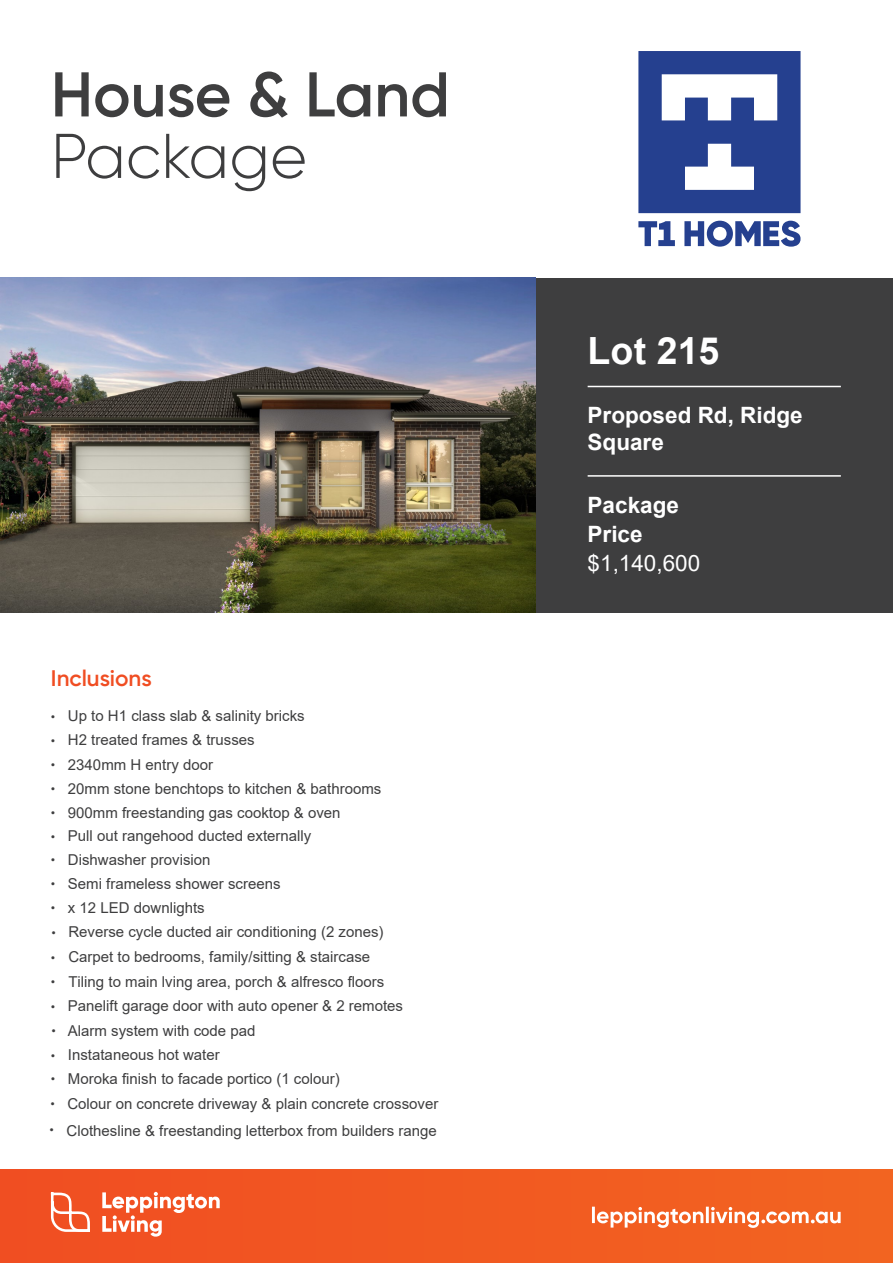
<style>
.page{position:relative;width:893px;height:1263px;background:#fff}
.page>*{position:absolute;margin:0;border:0;box-sizing:border-box;transform-origin:0 0}
.t1{font:600 63px "Gilroy";color:#3e3e3f}
.t2{font:300 63px "Gilroy";color:#3e3e3f}
.t3{font:700 37.5px "Arial";color:#fff}
.t4{font:700 22.5px/29px "Arial";color:#fff}
.t5{font:600 22.5px "Gilroy";color:#f04d22}
.t6{font:15px "Arial";color:#3e3e3f}
.s1{font-family:"Gilroy"}
.s2{font-weight:400}
</style>
<div class="page">
<div style="left:0;top:1170px;width:893px;height:93px;background:#f15921"></div>
<svg style="left:102px;top:1192px;width:118px;height:44px"></svg>
<svg style="left:51px;top:1192px;width:39px;height:40px"></svg>
<svg style="left:592px;top:1207px;width:249px;height:21px"></svg>
<svg style="left:638px;top:51px;width:162px;height:162px"></svg>
<svg style="left:684px;top:221px;width:116px;height:26px"></svg>
<svg style="left:638px;top:221px;width:37px;height:25px"></svg>
<div style="left:533px;top:278px;width:360px;height:334px;background:#3e3e3f"></div>
<hr style="left:588px;top:475px;width:253px;height:2px;background:#fff">
<hr style="left:588px;top:386px;width:253px;height:1px;background:#fff">
<img style="left:0;top:278px;width:535px;height:334px">
<p class="t1" style="left:51px;top:55px;width:401px">House &amp; Land</p>
<p class="t2" style="left:51px;top:117px;width:258px">Package</p>
<p class="t5" style="left:51px;top:664px;width:102px">Inclusions</p>
<p class="t6" style="left:51px;top:706px;width:255px"><span class="s1">•</span> Up to H1 class slab &amp; salinity bricks</p>
<p class="t6" style="left:51px;top:730px;width:205px"><span class="s1">•</span> H2 treated frames &amp; trusses</p>
<p class="t6" style="left:51px;top:754px;width:164px"><span class="s1">•</span> 2340mm H entry door</p>
<p class="t6" style="left:51px;top:778px;width:332px"><span class="s1">•</span> 20mm stone benchtops to kitchen &amp; bathrooms</p>
<p class="t6" style="left:51px;top:802px;width:291px"><span class="s1">•</span> 900mm freestanding gas cooktop &amp; oven</p>
<p class="t6" style="left:51px;top:826px;width:262px"><span class="s1">•</span> Pull out rangehood ducted externally</p>
<p class="t6" style="left:51px;top:849px;width:161px"><span class="s1">•</span> Dishwasher provision</p>
<p class="t6" style="left:51px;top:873px;width:231px"><span class="s1">•</span> Semi frameless shower screens</p>
<p class="t6" style="left:51px;top:897px;width:155px"><span class="s1">•</span> x 12 LED downlights</p>
<p class="t6" style="left:51px;top:922px;width:334px"><span class="s1">•</span> Reverse cycle ducted air conditioning (2 zones)</p>
<p class="t6" style="left:51px;top:946px;width:321px"><span class="s1">•</span> Carpet to bedrooms, family/sitting &amp; staircase</p>
<p class="t6" style="left:51px;top:971px;width:335px"><span class="s1">•</span> Tiling to main lving area, porch &amp; alfresco floors</p>
<p class="t6" style="left:51px;top:996px;width:354px"><span class="s1">•</span> Panelift garage door with auto opener &amp; 2 remotes</p>
<p class="t6" style="left:52px;top:1020px;width:205px"><span class="s1">•</span> Alarm system with code pad</p>
<p class="t6" style="left:51px;top:1045px;width:170px"><span class="s1">•</span> Instataneous hot water</p>
<p class="t6" style="left:51px;top:1068px;width:290px"><span class="s1">•</span> Moroka finish to facade portico (1 colour)</p>
<p class="t6" style="left:50px;top:1093px;width:389px"><span class="s1">•</span> Colour on concrete driveway &amp; plain concrete crossover</p>
<p class="t6" style="left:50px;top:1120px;width:389px"><span class="s1">•</span> Clothesline &amp; freestanding letterbox from builders range</p>
<p class="t3" style="left:588px;top:324px;width:133px">Lot 215</p>
<p class="t4" style="left:588px;top:401px;width:217px;line-height:27px">Proposed Rd, Ridge<br>Square</p>
<p class="t4" style="left:588px;top:491px;width:114px">Package<br>Price <span class="s2">$1,1</span><span class="s2">40</span><span class="s2">,</span><span class="s2">6</span><span class="s2">00</span></p>
</div>
